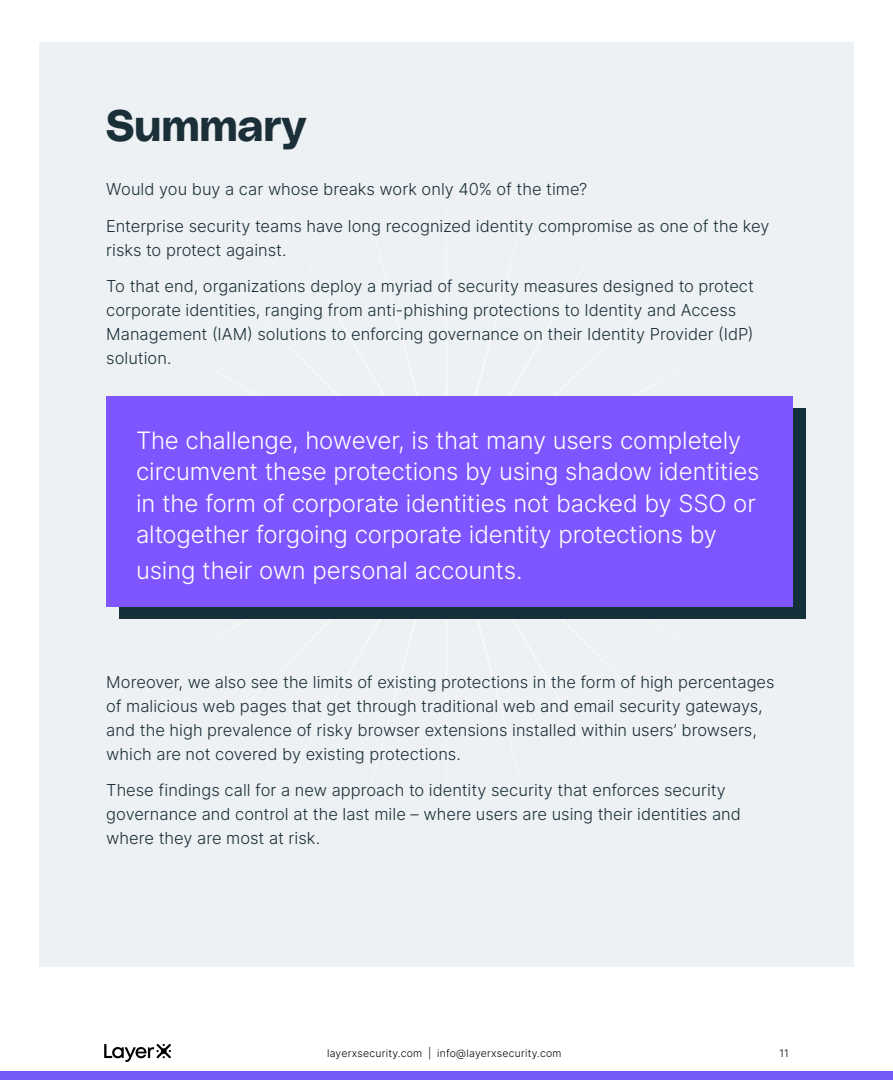
<style>
.page{position:relative;width:893px;height:1080px;background:#fff}
.page>*{position:absolute;margin:0;border:0;box-sizing:border-box;transform-origin:0 0}
.t1{font:43.8px "Poly Sans Bulky";letter-spacing:.005em;color:#1b2f39}
.t2{font:300 24px/31.5px "Inter";letter-spacing:-.005em;color:#fff}
.t3{font:300 16.5px/24px "Inter";color:#1b2f39}
.t4{font:300 10.5px "Inter";letter-spacing:.02em;color:#000}
</style>
<div class="page">
<div style="left:39px;top:42px;width:815px;height:925px;background:#edf1f3"></div>
<div style="left:119px;top:408px;width:687px;height:211px;background:#14303b"></div>
<div style="left:106px;top:396px;width:687px;height:211px;background:#7e55ff"></div>
<svg style="left:104px;top:1044px;width:67px;height:18px"></svg>
<div style="left:0;top:1071px;width:893px;height:9px;background:#725bf6"></div>
<h1 class="t1" style="left:106px;top:92px;width:201px">Summary</h1>
<p class="t3" style="left:106px;top:177px;width:483px">Would you buy a car whose breaks work only 40% of the time?</p>
<p class="t3" style="left:106px;top:213px;width:665px">Enterprise security teams have long recognized identity compromise as one of the key risks to protect against.</p>
<p class="t3" style="left:106px;top:274px;width:649px">To that end, organizations deploy a myriad of security measures designed to protect corporate identities, ranging from anti-phishing protections to Identity and Access Management (IAM) solutions to enforcing governance on their Identity Provider (IdP) solution.</p>
<h2 class="t2" style="left:136px;top:424px;width:625px">The challenge, however, is that many users completely circumvent these protections by using shadow identities in the form of corporate identities not backed by SSO or altogether forgoing corporate identity protections by</h2>
<h2 class="t2" style="left:136px;top:554px;width:388px">using their own personal accounts.</h2>
<p class="t3" style="left:106px;top:670px;width:670px">Moreover, we also see the limits of existing protections in the form of high percentages of malicious web pages that get through traditional web and email security gateways, and the high prevalence of risky browser extensions installed within users’ browsers, which are not covered by existing protections.</p>
<p class="t3" style="left:106px;top:778px;width:636px">These findings call for a new approach to identity security that enforces security governance and control at the last mile – where users are using their identities and where they are most at risk.</p>
<p class="t4" style="left:327px;top:1045px;width:236px">layerxsecurity.com | info@layerxsecurity.com</p>
<p class="t4" style="left:779px;top:1045px;width:11px">11</p>
</div>
